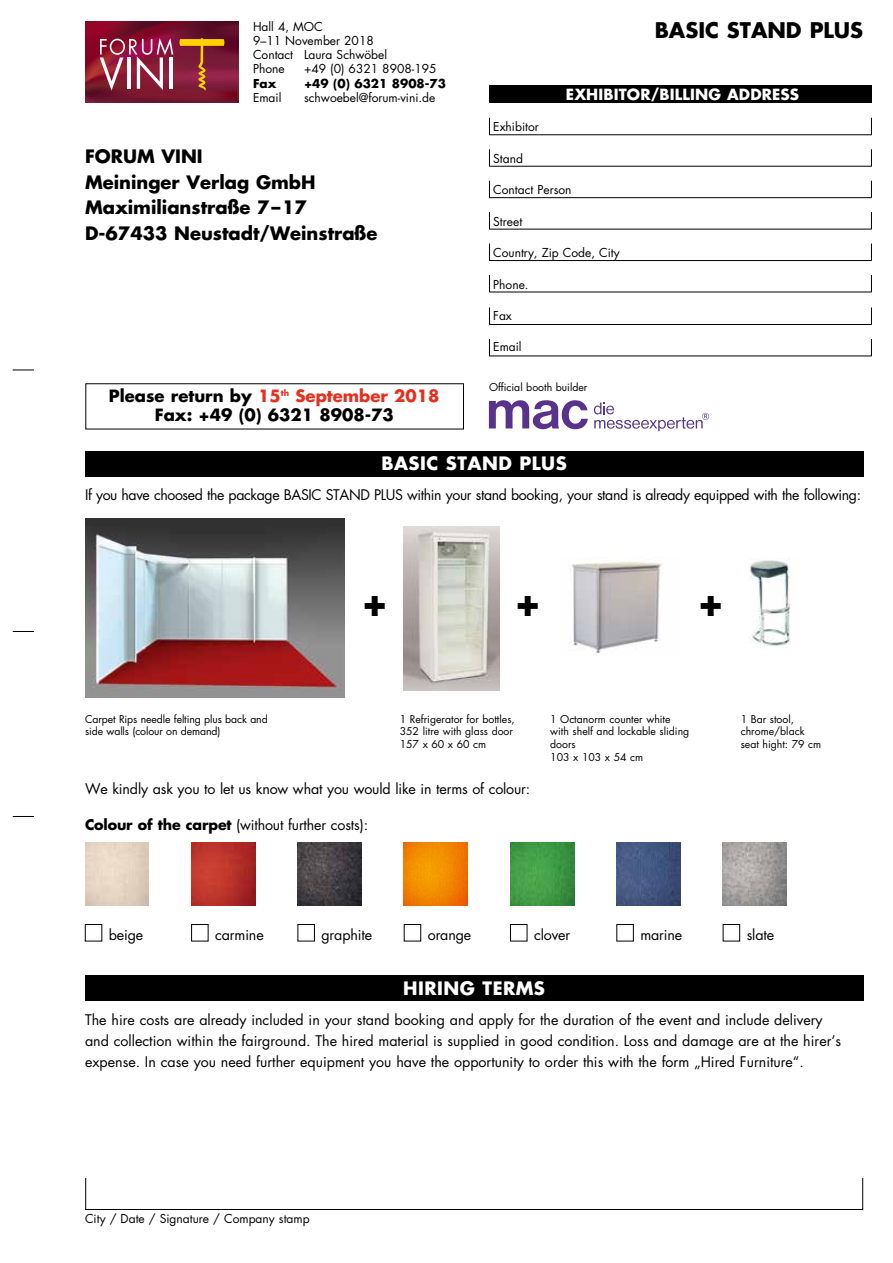
<style>
.page{position:relative;width:893px;height:1263px;background:#fff}
.page>*{position:absolute;margin:0;border:0;box-sizing:border-box;transform-origin:0 0}
.t1{font:700 39px "Futura";color:#000}
.t2{font:700 21px "Futura";color:#000}
.t3{font:700 18px/25.5px "Futura";color:#000}
.t4{font:700 18px "Futura";letter-spacing:.025em;color:#fff}
.t5{font:700 16.5px/19.5px "Futura";color:#000;text-align:center}
.t6{font:700 15px "Futura";letter-spacing:.01em;color:#fff}
.t7{font:14.25px/21px "Futura";color:#000}
.t8{font:14.25px "Futura";letter-spacing:-.025em;color:#000}
.t9{font:12px/14.2px "Futura";color:#000}
.t10{font:700 12px "Futura";color:#000}
.t11{font:10.5px/12.8px "Futura";color:#000}
.s1{color:#e6301f}
.s2{font-weight:700}
</style>
<div class="page">
<svg style="left:13px;top:631px;width:21px;height:1px"></svg>
<svg style="left:13px;top:816px;width:21px;height:1px"></svg>
<hr style="left:85px;top:1178px;width:1px;height:31px;background:#000">
<hr style="left:862px;top:1178px;width:1px;height:31px;background:#000">
<hr style="left:85px;top:1209px;width:778px;height:1px;background:#000">
<svg style="left:13px;top:370px;width:21px;height:1px"></svg>
<svg style="left:489px;top:400px;width:99px;height:30px"></svg>
<svg style="left:594px;top:402px;width:115px;height:29px"></svg>
<svg style="left:85px;top:21px;width:153px;height:82px;background:#76112b"></svg>
<svg style="left:100px;top:38px;width:73px;height:53px"></svg>
<svg style="left:179px;top:38px;width:45px;height:53px;background:#963d30"></svg>
<div style="left:489px;top:86px;width:383px;height:17px;background:#000"></div>
<svg style="left:489px;top:118px;width:1px;height:16px"></svg>
<svg style="left:871px;top:118px;width:1px;height:16px"></svg>
<hr style="left:489px;top:134px;width:383px;height:1px;background:#000">
<svg style="left:489px;top:149px;width:1px;height:17px"></svg>
<svg style="left:871px;top:149px;width:1px;height:17px"></svg>
<hr style="left:489px;top:166px;width:383px;height:1px;background:#000">
<svg style="left:489px;top:181px;width:1px;height:16px"></svg>
<svg style="left:871px;top:181px;width:1px;height:16px"></svg>
<hr style="left:489px;top:197px;width:383px;height:1px;background:#000">
<svg style="left:489px;top:212px;width:1px;height:17px"></svg>
<svg style="left:871px;top:212px;width:1px;height:17px"></svg>
<hr style="left:489px;top:229px;width:383px;height:1px;background:#000">
<svg style="left:489px;top:244px;width:1px;height:16px"></svg>
<svg style="left:871px;top:244px;width:1px;height:16px"></svg>
<hr style="left:489px;top:260px;width:383px;height:1px;background:#000">
<svg style="left:489px;top:275px;width:1px;height:17px"></svg>
<svg style="left:871px;top:275px;width:1px;height:17px"></svg>
<hr style="left:489px;top:292px;width:383px;height:1px;background:#000">
<svg style="left:489px;top:307px;width:1px;height:17px"></svg>
<svg style="left:871px;top:307px;width:1px;height:17px"></svg>
<hr style="left:489px;top:324px;width:383px;height:1px;background:#000">
<svg style="left:489px;top:339px;width:1px;height:17px"></svg>
<svg style="left:871px;top:339px;width:1px;height:17px"></svg>
<hr style="left:489px;top:356px;width:383px;height:1px;background:#000">
<div style="left:85px;top:451px;width:778px;height:25px;background:#000"></div>
<img style="left:85px;top:519px;width:259px;height:179px">
<div style="left:85px;top:924px;width:17px;height:17px;border:1px solid #000"></div>
<div style="left:191px;top:924px;width:17px;height:17px;border:1px solid #000"></div>
<div style="left:298px;top:924px;width:17px;height:17px;border:1px solid #000"></div>
<div style="left:404px;top:924px;width:17px;height:17px;border:1px solid #000"></div>
<div style="left:510px;top:924px;width:17px;height:17px;border:1px solid #000"></div>
<div style="left:617px;top:924px;width:17px;height:17px;border:1px solid #000"></div>
<div style="left:723px;top:924px;width:17px;height:17px;border:1px solid #000"></div>
<div style="left:85px;top:975px;width:778px;height:26px;background:#000"></div>
<img style="left:404px;top:527px;width:95px;height:163px">
<img style="left:749px;top:560px;width:42px;height:86px">
<img style="left:510px;top:842px;width:64px;height:64px">
<img style="left:191px;top:842px;width:64px;height:64px">
<img style="left:617px;top:842px;width:63px;height:64px">
<img style="left:298px;top:842px;width:63px;height:64px">
<img style="left:723px;top:842px;width:64px;height:64px">
<img style="left:404px;top:842px;width:64px;height:64px">
<img style="left:570px;top:562px;width:93px;height:92px">
<p class="t9" style="left:253px;top:19px;width:136px">Hall 4, MOC<br>9–11 November 2018<br>Contact Laura Schwöbel<br>Phone</p>
<p class="t9" style="left:304px;top:62px;width:134px">+49 (0) 6321 8908-195</p>
<p class="t10" style="left:253px;top:75px;width:25px">Fax</p>
<p class="t10" style="left:304px;top:75px;width:143px">+49 (0) 6321 8908-73</p>
<p class="t9" style="left:253px;top:90px;width:30px">Email</p>
<p class="t9" style="left:304px;top:90px;width:133px">schwoebel@forum-vini.de</p>
<p class="t3" style="left:85px;top:143px;width:294px">FORUM VINI<br>Meininger Verlag GmbH<br>Maximilianstraße 7–17<br>D-67433 Neustadt/Weinstraße</p>
<p class="t5" style="left:109px;top:385px;width:332px">Please return by <span class="s1">15</span><sup>th</sup> <span class="s1">September 2018<br></span>Fax: +49 (0) 6321 8908-73</p>
<h2 class="t2" style="left:655px;top:16px;width:210px">BASIC STAND PLUS</h2>
<p class="t6" style="left:566px;top:84px;width:235px">EXHIBITOR/BILLING ADDRESS</p>
<p class="t9" style="left:493px;top:120px;width:47px">Exhibitor</p>
<p class="t9" style="left:493px;top:151px;width:31px">Stand</p>
<p class="t9" style="left:493px;top:182px;width:80px">Contact Person</p>
<p class="t9" style="left:493px;top:214px;width:30px">Street</p>
<p class="t9" style="left:493px;top:245px;width:128px">Country, Zip Code, City</p>
<p class="t9" style="left:493px;top:277px;width:37px">Phone.</p>
<p class="t9" style="left:493px;top:308px;width:20px">Fax</p>
<p class="t9" style="left:493px;top:340px;width:30px">Email</p>
<p class="t11" style="left:489px;top:381px;width:100px">Official booth builder</p>
<p class="t4" style="left:381px;top:451px;width:187px">BASIC STAND PLUS</p>
<p class="t8" style="left:85px;top:485px;width:777px">If you have choosed the package BASIC STAND PLUS within your stand booking, your stand is already equipped with the following:</p>
<h1 class="t1" style="left:361px;top:574px;width:28px">+</h1>
<h1 class="t1" style="left:514px;top:574px;width:28px">+</h1>
<h1 class="t1" style="left:697px;top:574px;width:28px">+</h1>
<p class="t11" style="left:85px;top:712px;width:184px">Carpet Rips needle felting plus back and side walls (colour on demand)</p>
<p class="t11" style="left:400px;top:712px;width:117px">1 Refrigerator for bottles,<br>352 litre with glass door<br>157 x 60 x 60 cm</p>
<p class="t11" style="left:550px;top:712px;width:141px">1 Octanorm counter white with shelf and lockable sliding doors<br>103 x 103 x 54 cm</p>
<p class="t11" style="left:741px;top:712px;width:82px">1 Bar stool, chrome/black seat hight: 79 cm</p>
<p class="t7" style="left:85px;top:778px;width:447px">We kindly ask you to let us know what you would like in terms of colour:</p>
<p class="t7" style="left:85px;top:813px;width:285px"><span class="s2">Colour of the carpet</span> (without further costs):</p>
<p class="t7" style="left:109px;top:924px;width:36px">beige</p>
<p class="t7" style="left:215px;top:924px;width:50px">carmine</p>
<p class="t7" style="left:321px;top:924px;width:52px">graphite</p>
<p class="t7" style="left:428px;top:924px;width:45px">orange</p>
<p class="t7" style="left:534px;top:924px;width:38px">clover</p>
<p class="t7" style="left:640px;top:924px;width:43px">marine</p>
<p class="t7" style="left:747px;top:924px;width:29px">slate</p>
<p class="t4" style="left:403px;top:976px;width:143px">HIRING TERMS</p>
<p class="t7" style="left:85px;top:1009px;width:758px">The hire costs are already included in your stand booking and apply for the duration of the event and include delivery and collection within the fairground. The hired material is supplied in good condition. Loss and damage are at the hirer’s expense. In case you need further equipment you have the opportunity to order this with the form „Hired Furniture“.</p>
<p class="t9" style="left:85px;top:1211px;width:226px">City / Date / Signature / Company stamp</p>
</div>
